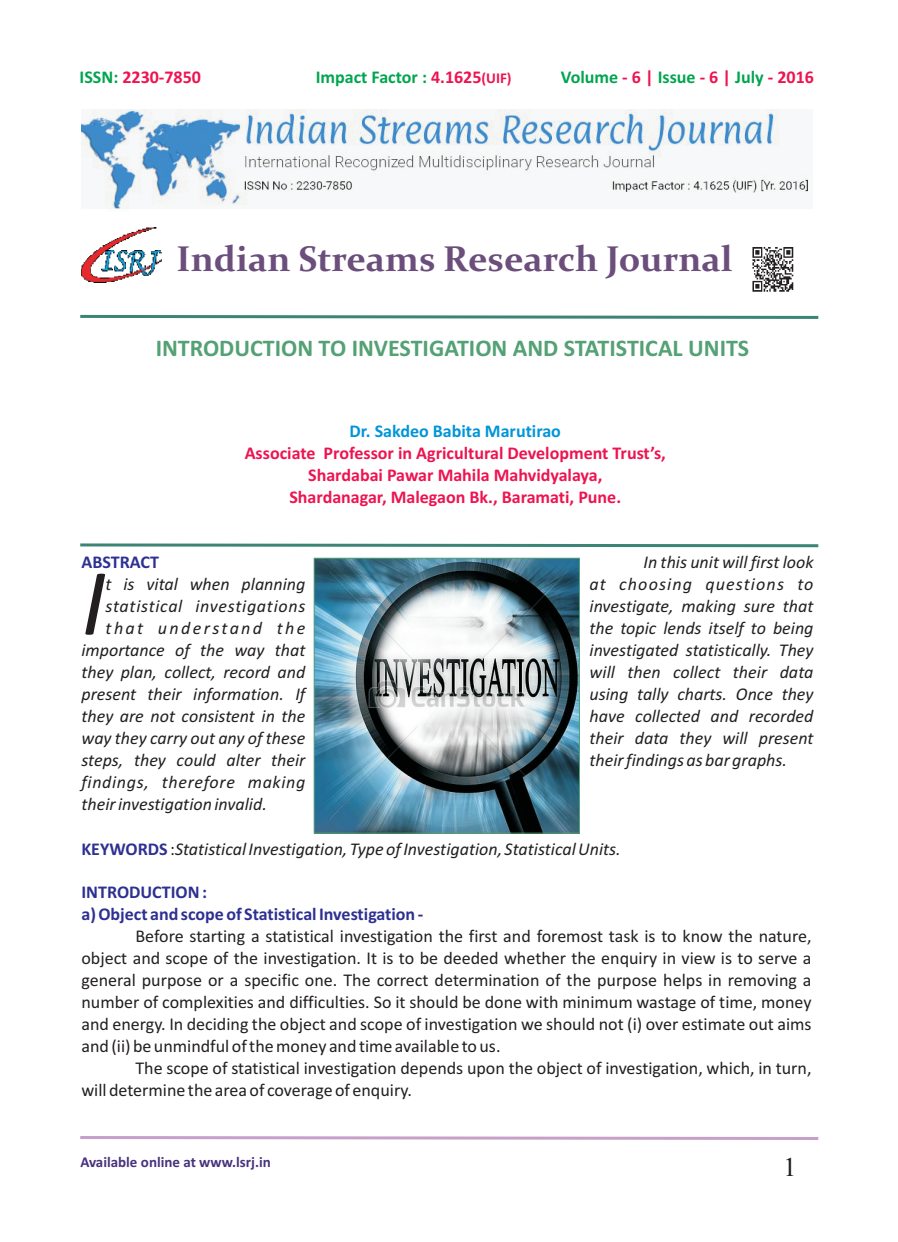
<style>
.page{position:relative;width:898px;height:1242px;background:#fff}
.page>*{position:absolute;margin:0;border:0;box-sizing:border-box;transform-origin:0 0}
.t1{font:italic 95.7px "Calibri";color:#231f20}
.t2{font:700 36px "Constantia";color:#6b4e7b}
.t3{font:27px "Times New Roman";color:#231f20}
.t4{font:700 24px "Calibri";color:#53a174}
.t5{font:18px/21.9px "Calibri";color:#231f20;text-align:justify}
.t6{font:italic 18px/21.9px "Calibri";color:#231f20;text-align:justify}
.t7{font:700 18px/21.9px "Calibri";color:#ed1450;text-align:center}
.t8{font:700 18px/21.9px "Calibri";color:#2e3092}
.t9{font:700 18px "Calibri";color:#00a54f}
.t10{font:italic 18px/21.9px "Calibri";letter-spacing:.03em;color:#231f20}
.t11{font:700 18px "Calibri";color:#0095d9}
.t12{font:700 15px "Calibri";color:#49317d}
.s1{color:#00a54f}
.s2{color:#ed1450}
.s3{font-size:15px;color:#ed1450}
.s4{font-weight:700;font-style:normal;color:#2e3092}
.s5{font-style:normal}
</style>
<div class="page">
<img style="left:752px;top:247px;width:42px;height:45px">
<svg style="left:80px;top:1136px;width:739px;height:4px;background:#d4b7d6"></svg>
<svg style="left:80px;top:314px;width:739px;height:5px"></svg>
<svg style="left:80px;top:543px;width:739px;height:5px"></svg>
<img style="left:316px;top:560px;width:261px;height:271px">
<div style="left:314px;top:558px;width:265px;height:275px;border:1px solid #53a174"></div>
<img style="left:82px;top:227px;width:80px;height:55px">
<img style="left:81px;top:110px;width:728px;height:100px">
<p class="t7" style="left:80px;top:67px;width:123px"><span class="s1">ISSN:</span> 2230-7850</p>
<p class="t9" style="left:315px;top:69px;width:197px">Impact Factor : <span class="s2">4.1625</span><span class="s3">(UIF)</span></p>
<p class="t9" style="left:560px;top:69px;width:254px">Volume <span class="s2">- 6 |</span> Issue <span class="s2">- 6 |</span> July <span class="s2">- 2016</span></p>
<h2 class="t2" style="left:176px;top:244px;width:557px">Indian Streams Research Journal</h2>
<h3 class="t4" style="left:156px;top:337px;width:595px">INTRODUCTION TO INVESTIGATION AND STATISTICAL UNITS</h3>
<p class="t11" style="left:349px;top:424px;width:213px">Dr. Sakdeo Babita Marutirao</p>
<p class="t7" style="left:245px;top:444px;width:422px">Associate Professor in Agricultural Development Trust’s,<br>Shardabai Pawar Mahila Mahvidyalaya,<br>Shardanagar, Malegaon Bk., Baramati, Pune.</p>
<p class="t8" style="left:81px;top:553px;width:79px">ABSTRACT</p>
<p class="t10" style="left:106px;top:575px;width:201px">t is vital when planning statistical investigations</p>
<h1 class="t1" style="left:81px;top:562px;width:26px">I</h1>
<p class="t6" style="left:81px;top:619px;width:225px;text-indent:24px">that understand the importance of the way that they plan, collect, record and present their information. If they are not consistent in the way they carry out any of these steps, they could alter their findings, therefore making their investigation invalid.</p>
<p class="t6" style="left:589px;top:553px;width:225px;text-indent:54px">In this unit will first look at choosing questions to investigate, making sure that the topic lends itself to being investigated statistically. They will then collect their data using tally charts. Once they have collected and recorded their data they will present their findings as bar graphs.</p>
<p class="t6" style="left:81px;top:839px;width:540px"><span class="s4">KEYWORDS</span><span class="s5">:</span>Statistical Investigation, Type of Investigation, Statistical Units.</p>
<p class="t8" style="left:81px;top:883px;width:343px">INTRODUCTION :<br>a) Object and scope of Statistical Investigation -</p>
<p class="t5" style="left:81px;top:927px;width:731px;text-indent:54px">Before starting a statistical investigation the first and foremost task is to know the nature, object and scope of the investigation. It is to be deeded whether the enquiry in view is to serve a general purpose or a specific one. The correct determination of the purpose helps in removing a number of complexities and difficulties. So it should be done with minimum wastage of time, money and energy. In deciding the object and scope of investigation we should not (i) over estimate out aims and (ii) be unmindful of the money and time available to us.</p>
<p class="t5" style="left:81px;top:1058px;width:731px;text-indent:54px">The scope of statistical investigation depends upon the object of investigation, which, in turn, will determine the area of coverage of enquiry.</p>
<p class="t12" style="left:80px;top:1155px;width:192px">Available online at www.lsrj.in</p>
<h3 class="t3" style="left:783px;top:1157px;width:15px">1</h3>
</div>
